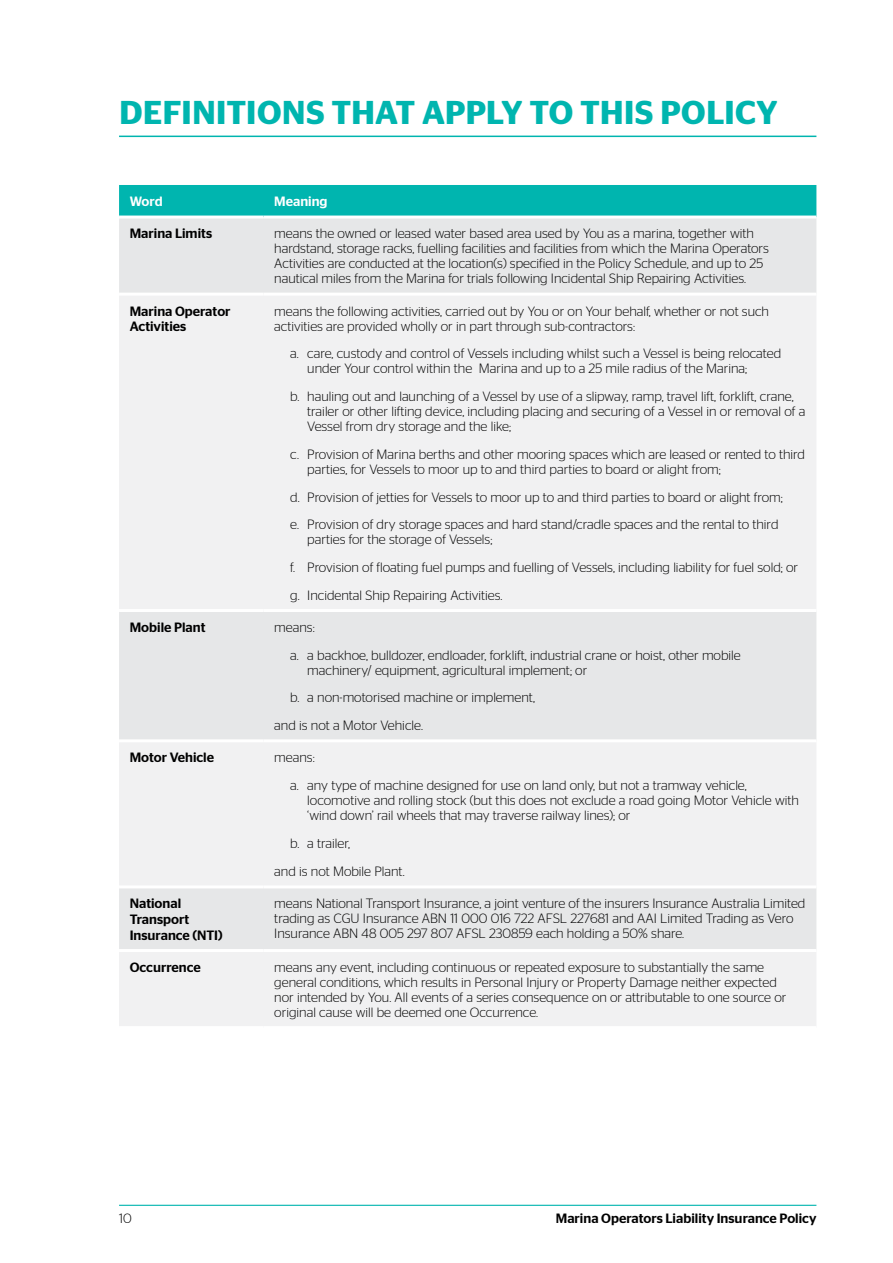
<style>
.page{position:relative;width:893px;height:1263px;background:#fff}
.page>*{position:absolute;margin:0;border:0;box-sizing:border-box;transform-origin:0 0}
.t1{font:600 33px "Stag Sans";letter-spacing:.01em;color:#00b5af}
.t2{font:300 13.5px/15px "Stag Sans";color:#000}
.t3{font:500 13.5px/15.8px "Stag Sans";color:#000}
.t4{font:500 13.5px "Stag Sans";color:#fff}
</style>
<div class="page">
<hr style="left:119px;top:1205px;width:697px;height:1px;background:#00b5af">
<hr style="left:119px;top:136px;width:697px;height:1px;background:#00b5af">
<div style="left:119px;top:185px;width:697px;height:31px;background:#00b5af"></div>
<div style="left:119px;top:219px;width:697px;height:74px;background:#e6e7e8"></div>
<svg style="left:119px;top:296px;width:697px;height:730px;fill:#f1f1f2"></svg>
<hr style="left:119px;top:739px;width:145px;height:3px;background:#fff">
<hr style="left:264px;top:739px;width:552px;height:3px;background:#fff">
<hr style="left:119px;top:885px;width:145px;height:3px;background:#fff">
<hr style="left:264px;top:885px;width:552px;height:3px;background:#fff">
<hr style="left:119px;top:609px;width:145px;height:3px;background:#fff">
<hr style="left:264px;top:609px;width:552px;height:3px;background:#fff">
<hr style="left:119px;top:949px;width:145px;height:3px;background:#fff">
<hr style="left:264px;top:949px;width:552px;height:3px;background:#fff">
<h1 class="t1" style="left:119px;top:93px;width:660px">DEFINITIONS THAT APPLY TO THIS POLICY</h1>
<p class="t4" style="left:130px;top:194px;width:34px">Word</p>
<p class="t4" style="left:274px;top:194px;width:55px">Meaning</p>
<p class="t3" style="left:130px;top:226px;width:84px">Marina Limits</p>
<p class="t2" style="left:274px;top:226px;width:496px">means the owned or leased water based area used by You as a marina, together with hardstand, storage racks, fuelling facilities and facilities from which the Marina Operators Activities are conducted at the location(s) specified in the Policy Schedule, and up to 25 nautical miles from the Marina for trials following Incidental Ship Repairing Activities.</p>
<p class="t3" style="left:130px;top:303px;width:102px">Marina Operator<br>Activities</p>
<p class="t2" style="left:274px;top:303px;width:496px">means the following activities, carried out by You or on Your behalf, whether or not such activities are provided wholly or in part through sub-contractors:</p>
<p class="t2" style="left:307px;top:346px;width:475px;text-indent:-17px">a. care, custody and control of Vessels including whilst such a Vessel is being relocated under Your control within the Marina and up to a 25 mile radius of the Marina;</p>
<p class="t2" style="left:307px;top:389px;width:500px;text-indent:-17px">b. hauling out and launching of a Vessel by use of a slipway, ramp, travel lift, forklift, crane, trailer or other lifting device, including placing and securing of a Vessel in or removal of a<br>Vessel from dry storage and the like;</p>
<p class="t2" style="left:307px;top:446px;width:499px;text-indent:-17px">c. Provision of Marina berths and other mooring spaces which are leased or rented to third parties, for Vessels to moor up to and third parties to board or alight from;</p>
<p class="t2" style="left:290px;top:483px;width:494px;line-height:27.8px">d. Provision of jetties for Vessels to moor up to and third parties to board or alight from; e. Provision of dry storage spaces and hard stand/cradle spaces and the rental to third</p>
<p class="t2" style="left:290px;top:526px;width:509px;line-height:27.8px;text-indent:17px">parties for the storage of Vessels;<br>f. Provision of floating fuel pumps and fuelling of Vessels, including liability for fuel sold; or g. Incidental Ship Repairing Activities.</p>
<p class="t3" style="left:130px;top:619px;width:77px">Mobile Plant</p>
<p class="t2" style="left:290px;top:613px;width:452px;line-height:27.8px;text-indent:-16px">means:<br>a. a backhoe, bulldozer, endloader, forklift, industrial crane or hoist, other mobile</p>
<p class="t2" style="left:307px;top:662px;width:282px">machinery/ equipment, agricultural implement; or</p>
<p class="t2" style="left:290px;top:690px;width:246px">b. a non-motorised machine or implement,</p>
<p class="t2" style="left:274px;top:718px;width:150px">and is not a Motor Vehicle.</p>
<p class="t3" style="left:130px;top:750px;width:86px">Motor Vehicle</p>
<p class="t2" style="left:290px;top:743px;width:458px;line-height:27.8px;text-indent:-16px">means:<br>a. any type of machine designed for use on land only, but not a tramway vehicle,</p>
<p class="t2" style="left:307px;top:793px;width:493px">locomotive and rolling stock (but this does not exclude a road going Motor Vehicle with ‘wind down’ rail wheels that may traverse railway lines); or</p>
<p class="t2" style="left:274px;top:829px;width:132px;line-height:28.5px;text-indent:16px">b. a trailer,<br>and is not Mobile Plant.</p>
<p class="t3" style="left:130px;top:896px;width:95px">National<br>Transport<br>Insurance (NTI)</p>
<p class="t2" style="left:274px;top:896px;width:533px">means National Transport Insurance, a joint venture of the insurers Insurance Australia Limited trading as CGU Insurance ABN 11 000 016 722 AFSL 227681 and AAI Limited Trading as Vero<br>Insurance ABN 48 005 297 807 AFSL 230859 each holding a 50% share.</p>
<p class="t3" style="left:130px;top:959px;width:73px">Occurrence</p>
<p class="t2" style="left:274px;top:959px;width:514px">means any event, including continuous or repeated exposure to substantially the same general conditions, which results in Personal Injury or Property Damage neither expected nor intended by You. All events of a series consequence on or attributable to one source or original cause will be deemed one Occurrence.</p>
<p class="t2" style="left:119px;top:1210px;width:14px">10</p>
<p class="t3" style="left:556px;top:1210px;width:262px">Marina Operators Liability Insurance Policy</p>
</div>
